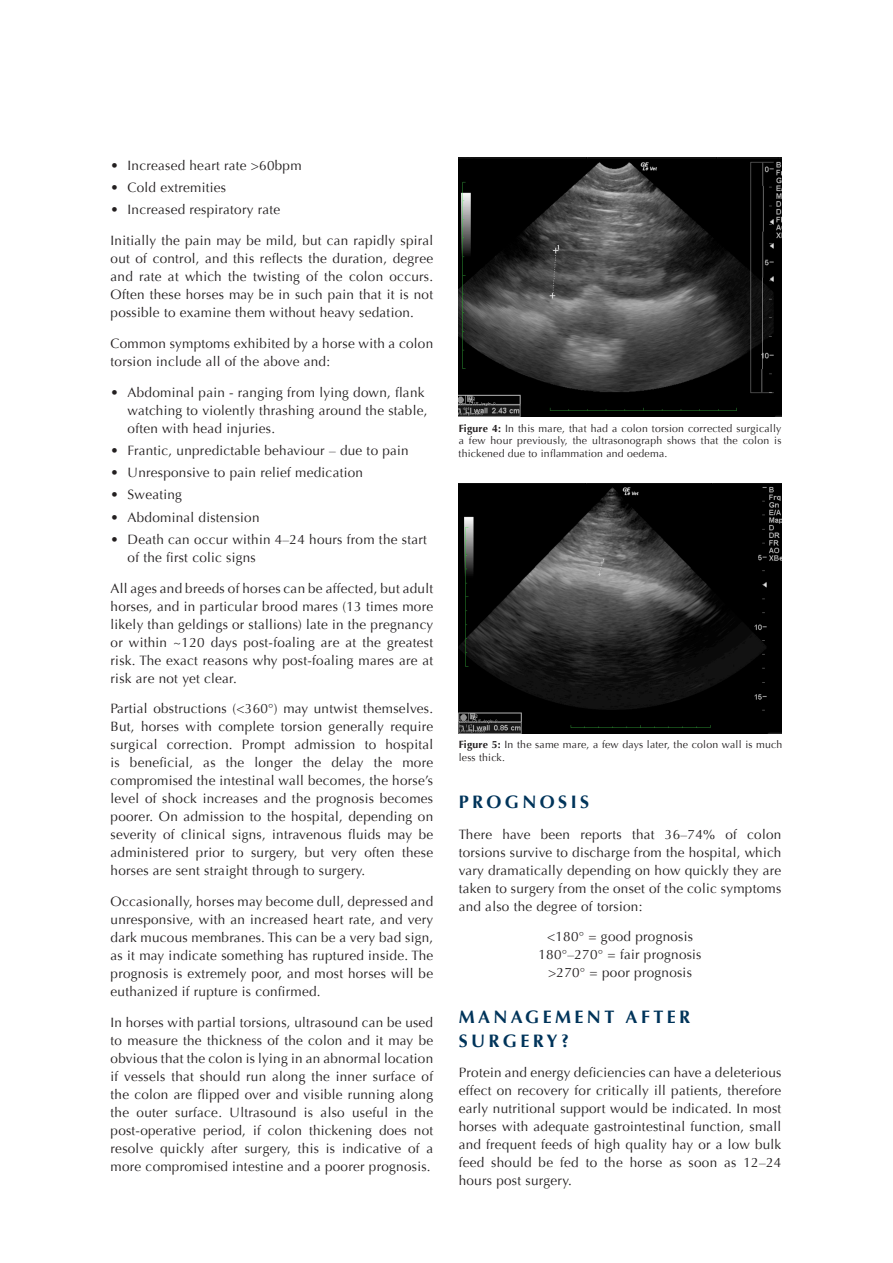
<style>
.page{position:relative;width:893px;height:1263px;background:#fff}
.page>*{position:absolute;margin:0;border:0;box-sizing:border-box;transform-origin:0 0}
.Head_2{font:700 18px/24px "Optima";letter-spacing:.19em;color:#00345a}
.t1{font:13.5px/18px "Optima";letter-spacing:.02em;color:#231f20;text-align:justify}
.t2{font:10.5px/12.6px "Optima";letter-spacing:.02em;color:#231f20;text-align:justify}
.s1{font-weight:700}
</style>
<div class="page">
<img style="left:459px;top:157px;width:322px;height:260px">
<img style="left:459px;top:483px;width:322px;height:250px">
<p class="t1" style="left:111px;top:156px;width:193px">• Increased heart rate &gt;60bpm</p>
<p class="t1" style="left:111px;top:179px;width:117px">• Cold extremities</p>
<p class="t1" style="left:111px;top:201px;width:171px">• Increased respiratory rate</p>
<p class="t1" style="left:111px;top:232px;width:324px">Initially the pain may be mild, but can rapidly spiral out of control, and this reflects the duration, degree and rate at which the twisting of the colon occurs.<br>Often these horses may be in such pain that it is not possible to examine them without heavy sedation.</p>
<p class="t1" style="left:111px;top:334px;width:324px">Common symptoms exhibited by a horse with a colon torsion include all of the above and:</p>
<p class="t1" style="left:128px;top:383px;width:301px;text-align:left;text-indent:-17px">• Abdominal pain - ranging from lying down, flank watching to violently thrashing around the stable, often with head injuries.</p>
<p class="t1" style="left:111px;top:441px;width:300px">• Frantic, unpredictable behaviour – due to pain</p>
<p class="t1" style="left:111px;top:464px;width:254px">• Unresponsive to pain relief medication</p>
<p class="t1" style="left:111px;top:486px;width:73px">• Sweating</p>
<p class="t1" style="left:111px;top:508px;width:150px">• Abdominal distension</p>
<p class="t1" style="left:128px;top:530px;width:301px;text-indent:-17px">• Death can occur within 4–24 hours from the start of the first colic signs</p>
<p class="t1" style="left:111px;top:579px;width:324px">All ages and breeds of horses can be affected, but adult horses, and in particular brood mares (13 times more likely than geldings or stallions) late in the pregnancy or within ~120 days post-foaling are at the greatest risk. The exact reasons why post-foaling mares are at risk are not yet clear.</p>
<p class="t1" style="left:111px;top:700px;width:324px">Partial obstructions (&lt;360°) may untwist themselves.<br>But, horses with complete torsion generally require surgical correction. Prompt admission to hospital is beneficial, as the longer the delay the more compromised the intestinal wall becomes, the horse’s level of shock increases and the prognosis becomes poorer. On admission to the hospital, depending on severity of clinical signs, intravenous fluids may be administered prior to surgery, but very often these horses are sent straight through to surgery.</p>
<p class="t1" style="left:111px;top:893px;width:324px">Occasionally, horses may become dull, depressed and unresponsive, with an increased heart rate, and very dark mucous membranes. This can be a very bad sign, as it may indicate something has ruptured inside. The prognosis is extremely poor, and most horses will be euthanized if rupture is confirmed.</p>
<p class="t1" style="left:111px;top:1013px;width:324px">In horses with partial torsions, ultrasound can be used to measure the thickness of the colon and it may be obvious that the colon is lying in an abnormal location if vessels that should run along the inner surface of the colon are flipped over and visible running along the outer surface. Ultrasound is also useful in the post-operative period, if colon thickening does not resolve quickly after surgery, this is indicative of a more compromised intestine and a poorer prognosis.</p>
<p class="t2" style="left:459px;top:422px;width:324px"><span class="s1">Figure 4:</span> In this mare, that had a colon torsion corrected surgically a few hour previously, the ultrasonograph shows that the colon is thickened due to inflammation and oedema.</p>
<p class="t2" style="left:459px;top:739px;width:325px"><span class="s1">Figure 5:</span> In the same mare, a few days later, the colon wall is much less thick.</p>
<p class="Head_2" style="left:459px;top:790px;width:132px">PROGNOSIS</p>
<p class="t1" style="left:459px;top:825px;width:324px">There have been reports that 36–74% of colon torsions survive to discharge from the hospital, which vary dramatically depending on how quickly they are taken to surgery from the onset of the colic symptoms and also the degree of torsion:</p>
<p class="t1" style="left:547px;top:928px;width:148px">&lt;180° = good prognosis</p>
<p class="t1" style="left:538px;top:946px;width:165px">180°–270° = fair prognosis</p>
<p class="t1" style="left:548px;top:964px;width:145px">&gt;270° = poor prognosis</p>
<p class="Head_2" style="left:459px;top:1005px;width:233px">MANAGEMENT AFTER<br>SURGERY?</p>
<p class="t1" style="left:459px;top:1064px;width:324px">Protein and energy deficiencies can have a deleterious effect on recovery for critically ill patients, therefore early nutritional support would be indicated. In most horses with adequate gastrointestinal function, small and frequent feeds of high quality hay or a low bulk feed should be fed to the horse as soon as 12–24 hours post surgery.</p>
</div>
